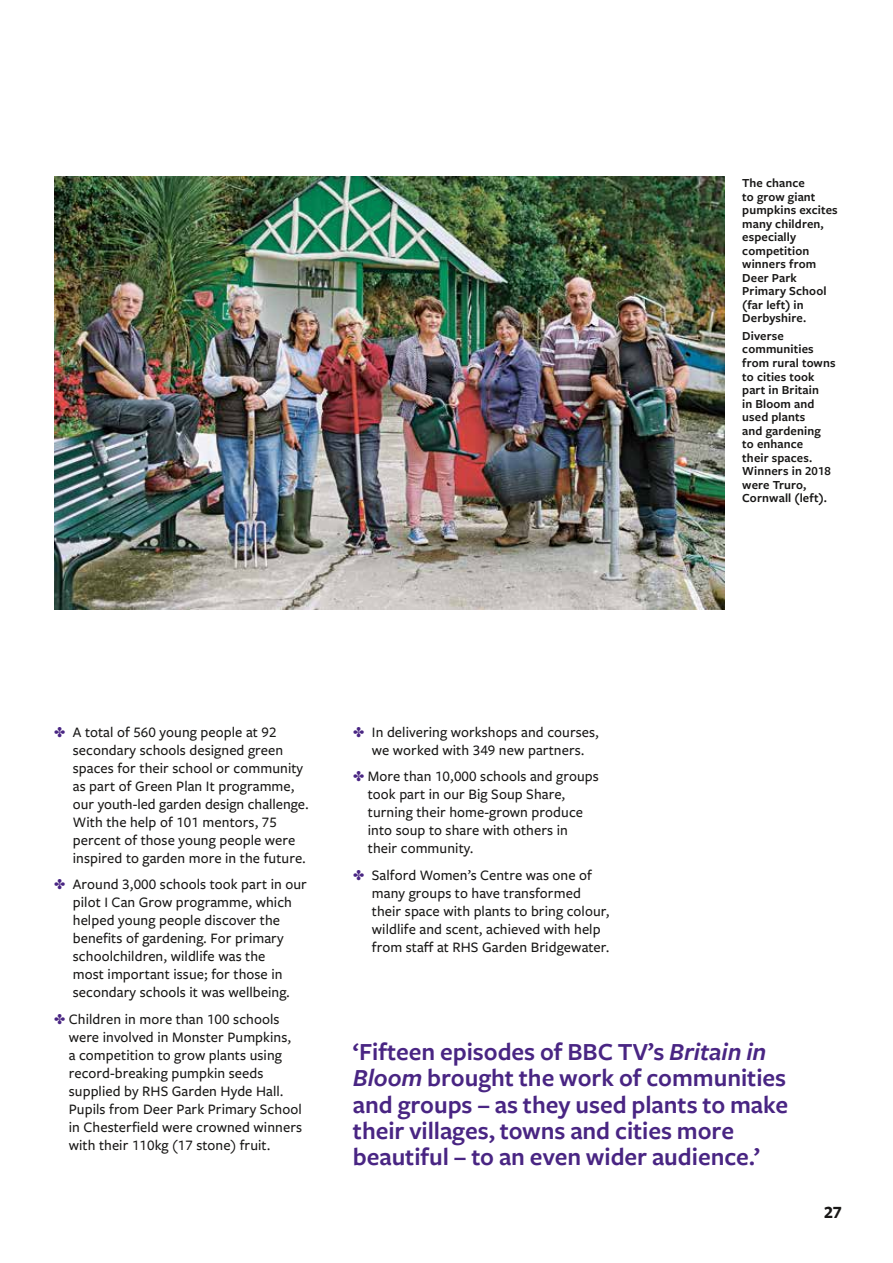
<style>
.page{position:relative;width:893px;height:1263px;background:#fff}
.page>*{position:absolute;margin:0;border:0;box-sizing:border-box;transform-origin:0 0}
.t1{font:600 25.5px/26.2px "Freight Sans Pro";color:#492583}
.t2{font:700 18px "Freight Sans Pro";color:#181716}
.t3{font:500 15px/18px "Freight Sans Pro";letter-spacing:.005em;color:#181716}
.t4{font:600 12.75px/13.5px "Freight Sans Pro";letter-spacing:.01em;color:#181716}
.s1{color:#492583}
.s2{font-style:italic}
</style>
<div class="page">
<img style="left:54px;top:177px;width:670px;height:432px">
<p class="t4" style="left:742px;top:176px;width:97px">The chance<br>to grow giant pumpkins excites many children, especially competition winners from<br>Deer Park<br>Primary School (far left) in<br>Derbyshire.</p>
<p class="t4" style="left:742px;top:329px;width:95px">Diverse communities from rural towns to cities took part in Britain<br>in Bloom and used plants<br>and gardening<br>to enhance<br>their spaces.<br>Winners in 2018 were Truro,<br>Cornwall (left).</p>
<p class="t3" style="left:73px;top:722px;width:238px;text-indent:-19px"><span class="s1">✤</span> A total of 560 young people at 92 secondary schools designed green spaces for their school or community as part of Green Plan It programme, our youth-led garden design challenge.<br>With the help of 101 mentors, 75 percent of those young people were inspired to garden more in the future.</p>
<p class="t3" style="left:73px;top:875px;width:236px;text-indent:-19px"><span class="s1">✤</span> Around 3,000 schools took part in our pilot I Can Grow programme, which helped young people discover the benefits of gardening. For primary schoolchildren, wildlife was the<br>most important issue; for those in secondary schools it was wellbeing.</p>
<p class="t3" style="left:69px;top:1009px;width:235px;text-indent:-15px"><span class="s1">✤</span> Children in more than 100 schools were involved in Monster Pumpkins,<br>a competition to grow plants using record-breaking pumpkin seeds supplied by RHS Garden Hyde Hall.<br>Pupils from Deer Park Primary School in Chesterfield were crowned winners with their 110kg (17 stone) fruit.</p>
<p class="t3" style="left:353px;top:722px;width:247px;text-align:center"><span class="s1">✤</span> In delivering workshops and courses, we worked with 349 new partners.</p>
<p class="t3" style="left:368px;top:767px;width:233px;text-indent:-15px"><span class="s1">✤</span> More than 10,000 schools and groups took part in our Big Soup Share, turning their home-grown produce into soup to share with others in their community.</p>
<p class="t3" style="left:372px;top:865px;width:239px;text-indent:-19px"><span class="s1">✤</span> Salford Women’s Centre was one of many groups to have transformed their space with plants to bring colour, wildlife and scent, achieved with help from staff at RHS Garden Bridgewater.</p>
<h1 class="t1" style="left:353px;top:1038px;width:437px">‘Fifteen episodes of BBC TV’s <span class="s2">Britain in Bloom</span> brought the work of communities and groups – as they used plants to make their villages, towns and cities more beautiful – to an even wider audience.’</h1>
<p class="t2" style="left:824px;top:1200px;width:19px">27</p>
</div>
